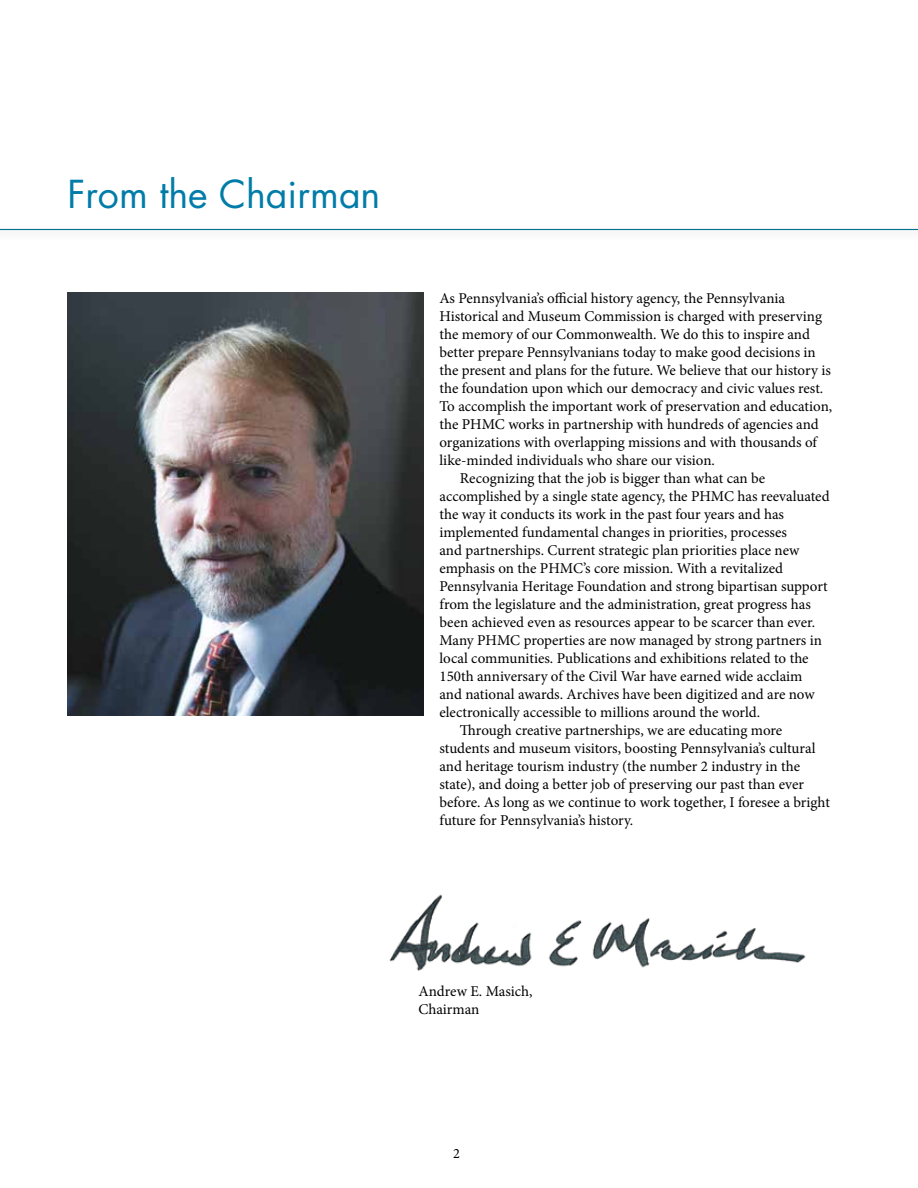
<style>
.page{position:relative;width:918px;height:1188px;background:#fff}
.page>*{position:absolute;margin:0;border:0;box-sizing:border-box;transform-origin:0 0}
.t1{font:37.5px "Futura";color:#007ca8}
.t2{font:15px/18px "Minion Pro";letter-spacing:-.005em;color:#000}
.t3{font:14.25px "Minion Pro";color:#000}
</style>
<div class="page">
<img style="left:68px;top:293px;width:356px;height:423px">
<img style="left:389px;top:894px;width:417px;height:77px">
<div style="left:0;top:224px;width:918px;height:17px;background:#000;opacity:.3"></div>
<hr style="left:0;top:229px;width:918px;height:1px;background:#007192">
<h1 class="t1" style="left:68px;top:168px;width:314px">From the Chairman</h1>
<p class="t2" style="left:440px;top:289px;width:347px">As Pennsylvania’s official history agency, the Pennsylvania</p>
<p class="t2" style="left:440px;top:307px;width:384px">Historical and Museum Commission is charged with preserving</p>
<p class="t2" style="left:440px;top:325px;width:372px">the memory of our Commonwealth. We do this to inspire and</p>
<p class="t2" style="left:440px;top:343px;width:378px">better prepare Pennsylvanians today to make good decisions in</p>
<p class="t2" style="left:440px;top:361px;width:393px">the present and plans for the future. We believe that our history is</p>
<p class="t2" style="left:440px;top:379px;width:385px">the foundation upon which our democracy and civic values rest.</p>
<p class="t2" style="left:440px;top:397px;width:394px">To accomplish the important work of preservation and education,</p>
<p class="t2" style="left:440px;top:415px;width:381px">the PHMC works in partnership with hundreds of agencies and</p>
<p class="t2" style="left:440px;top:433px;width:379px">organizations with overlapping missions and with thousands of</p>
<p class="t2" style="left:440px;top:451px;width:277px">like-minded individuals who share our vision.</p>
<p class="t2" style="left:460px;top:469px;width:307px">Recognizing that the job is bigger than what can be</p>
<p class="t2" style="left:440px;top:487px;width:392px">accomplished by a single state agency, the PHMC has reevaluated</p>
<p class="t2" style="left:440px;top:505px;width:346px">the way it conducts its work in the past four years and has</p>
<p class="t2" style="left:440px;top:523px;width:349px">implemented fundamental changes in priorities, processes</p>
<p class="t2" style="left:440px;top:541px;width:361px">and partnerships. Current strategic plan priorities place new</p>
<p class="t2" style="left:440px;top:559px;width:345px">emphasis on the PHMC’s core mission. With a revitalized</p>
<p class="t2" style="left:440px;top:577px;width:390px">Pennsylvania Heritage Foundation and strong bipartisan support</p>
<p class="t2" style="left:440px;top:595px;width:373px">from the legislature and the administration, great progress has</p>
<p class="t2" style="left:440px;top:613px;width:377px">been achieved even as resources appear to be scarcer than ever.</p>
<p class="t2" style="left:440px;top:631px;width:384px">Many PHMC properties are now managed by strong partners in</p>
<p class="t2" style="left:440px;top:649px;width:371px">local communities. Publications and exhibitions related to the</p>
<p class="t2" style="left:440px;top:667px;width:365px">150th anniversary of the Civil War have earned wide acclaim</p>
<p class="t2" style="left:440px;top:685px;width:377px">and national awards. Archives have been digitized and are now</p>
<p class="t2" style="left:440px;top:703px;width:322px">electronically accessible to millions around the world.</p>
<p class="t2" style="left:460px;top:721px;width:324px">Through creative partnerships, we are educating more</p>
<p class="t2" style="left:440px;top:739px;width:378px">students and museum visitors, boosting Pennsylvania’s cultural</p>
<p class="t2" style="left:440px;top:757px;width:362px">and heritage tourism industry (the number 2 industry in the</p>
<p class="t2" style="left:440px;top:775px;width:366px">state), and doing a better job of preserving our past than ever</p>
<p class="t2" style="left:440px;top:793px;width:392px">before. As long as we continue to work together, I foresee a bright</p>
<p class="t2" style="left:440px;top:811px;width:195px">future for Pennsylvania’s history.</p>
<p class="t2" style="left:418px;top:983px;width:116px">Andrew E. Masich,<br>Chairman</p>
<p class="t3" style="left:453px;top:1144px;width:8px">2</p>
</div>
